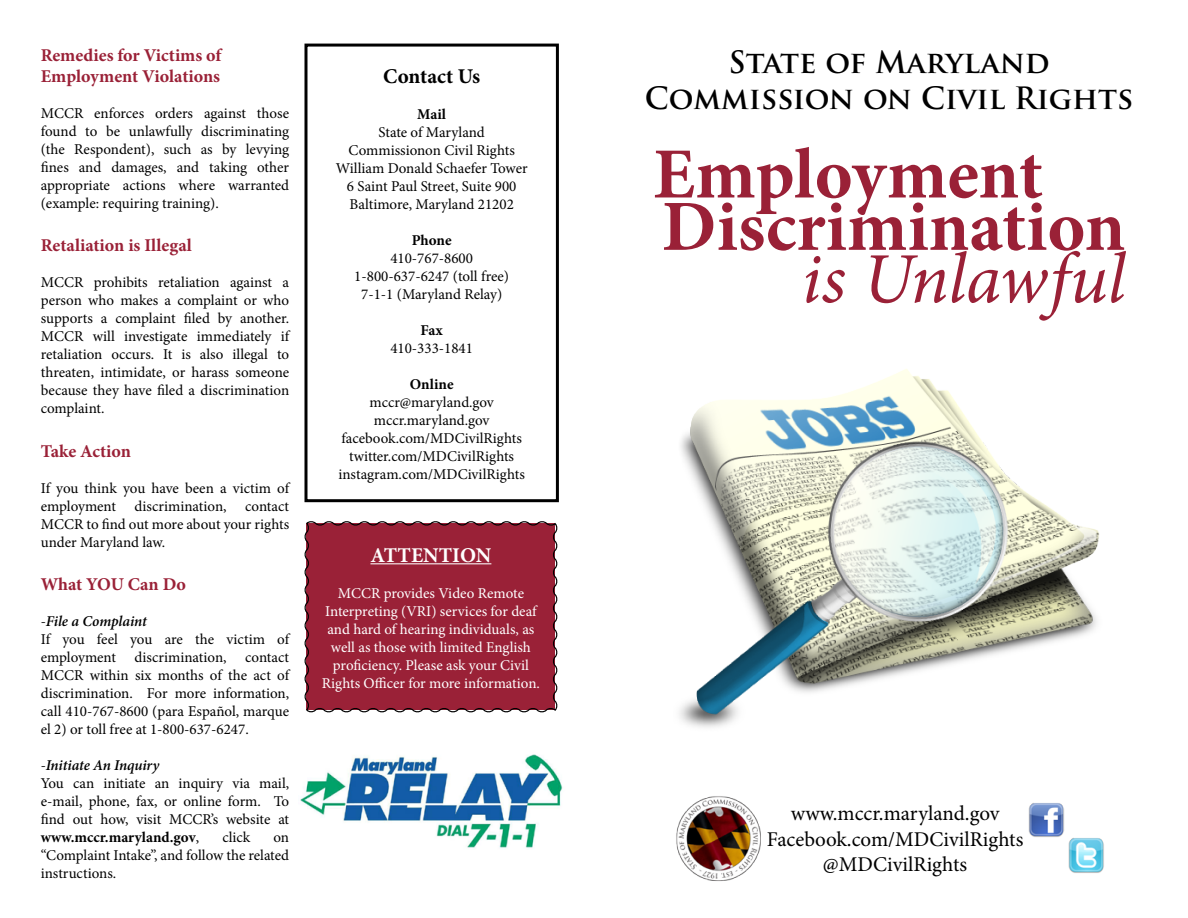
<style>
.page{position:relative;width:1188px;height:918px;background:#fff}
.page>*{position:absolute;margin:0;border:0;box-sizing:border-box;transform-origin:0 0}
.t1{font:700 72px/52.3px "Minion Pro";color:#9a2137}
.t2{font:italic 72px "Minion Pro";letter-spacing:-.005em;color:#9a2137}
.t3{font:700 30px/36px "Trajan Pro";color:#000;text-align:center}
.t4{font:21px/25.2px "Minion Pro";color:#000;text-align:center}
.t5{font:700 21px "Minion Pro";color:#000}
.t6{font:700 21px "Minion Pro";color:#fff}
.t7{font:700 18px/21.6px "Minion Pro";color:#9a2137}
.t8{font:15px/18px "Minion Pro";color:#000;text-align:justify}
.t9{font:15px/18px "Minion Pro";color:#fff;text-align:center}
.t10{font:700 15px "Minion Pro";color:#000}
.s1{font-style:italic}
.s2{font-weight:600;font-style:italic}
.s3{font-weight:700}
</style>
<div class="page">
<img style="left:676px;top:796px;width:85px;height:85px">
<img style="left:1028px;top:803px;width:36px;height:34px">
<img style="left:1069px;top:838px;width:35px;height:35px">
<img style="left:679px;top:369px;width:421px;height:359px">
<div style="left:304px;top:44px;width:255px;height:458px;border:3px solid #000"></div>
<svg style="left:304px;top:521px;width:254px;height:192px;background:#9a283c"></svg>
<img style="left:300px;top:754px;width:263px;height:95px">
<p class="t7" style="left:41px;top:44px;width:182px">Remedies for Victims of<br>Employment Violations</p>
<p class="t8" style="left:41px;top:104px;width:250px">MCCR enforces orders against those found to be unlawfully discriminating (the Respondent), such as by levying fines and damages, and taking other appropriate actions where warranted (example: requiring training).</p>
<p class="t7" style="left:41px;top:235px;width:153px">Retaliation is Illegal</p>
<p class="t8" style="left:41px;top:274px;width:250px">MCCR prohibits retaliation against a person who makes a complaint or who supports a complaint filed by another.<br>MCCR will investigate immediately if retaliation occurs. It is also illegal to threaten, intimidate, or harass someone because they have filed a discrimination complaint.</p>
<p class="t7" style="left:41px;top:440px;width:92px">Take Action</p>
<p class="t8" style="left:41px;top:479px;width:250px">If you think you have been a victim of employment discrimination, contact MCCR to find out more about your rights under Maryland law.</p>
<p class="t7" style="left:41px;top:573px;width:147px">What YOU Can Do</p>
<p class="t8" style="left:41px;top:612px;width:250px;text-align:left"><span class="s1">-</span><span class="s2">File a Complaint<br></span>If you feel you are the victim of employment discrimination, contact MCCR within six months of the act of discrimination. For more information, call 410-767-8600 (para Español, marque el 2) or toll free at 1-800-637-6247.</p>
<p class="t8" style="left:41px;top:756px;width:250px;text-align:left"><span class="s1">-</span><span class="s2">Initiate An Inquiry<br></span>You can initiate an inquiry via mail, e-mail, phone, fax, or online form. To find out how, visit MCCR’s website at <span class="s3">www.mccr.maryland.gov</span>,</p>
<p class="t8" style="left:222px;top:828px;width:29px">click</p>
<p class="t8" style="left:41px;top:828px;width:250px;text-indent:233px">on “Complaint Intake”, and follow the related instructions.</p>
<h3 class="t5" style="left:383px;top:61px;width:99px">Contact Us</h3>
<p class="t10" style="left:417px;top:103px;width:30px">Mail</p>
<p class="t8" style="left:336px;top:123px;width:193px;text-align:center">State of Maryland<br>Commissionon Civil Rights<br>William Donald Schaefer Tower<br>6 Saint Paul Street, Suite 900<br>Baltimore, Maryland 21202</p>
<p class="t10" style="left:412px;top:229px;width:41px">Phone</p>
<p class="t8" style="left:354px;top:249px;width:156px;text-align:center">410-767-8600<br>1-800-637-6247 (toll free)<br>7-1-1 (Maryland Relay)</p>
<p class="t10" style="left:421px;top:319px;width:24px">Fax</p>
<p class="t8" style="left:390px;top:339px;width:84px">410-333-1841</p>
<p class="t10" style="left:410px;top:373px;width:45px">Online</p>
<p class="t8" style="left:339px;top:393px;width:188px;text-align:center">mccr@maryland.gov mccr.maryland.gov facebook.com/MDCivilRights twitter.com/MDCivilRights instagram.com/MDCivilRights</p>
<h3 class="t6" style="left:370px;top:540px;width:122px">ATTENTION</h3>
<p class="t9" style="left:322px;top:584px;width:220px">MCCR provides Video Remote Interpreting (VRI) services for deaf and hard of hearing individuals, as well as those with limited English proficiency. Please ask your Civil Rights Officer for more information.</p>
<h2 class="t3" style="left:645px;top:44px;width:490px">State of Maryland<br>Commission on Civil Rights</h2>
<h1 class="t1" style="left:653px;top:147px;width:474px">Employment<br>Discrimination</h1>
<h1 class="t2" style="left:802px;top:230px;width:325px">is Unlawful</h1>
<h3 class="t4" style="left:767px;top:801px;width:258px">www.mccr.maryland.gov<br>Facebook.com/MDCivilRights @MDCivilRights</h3>
</div>
